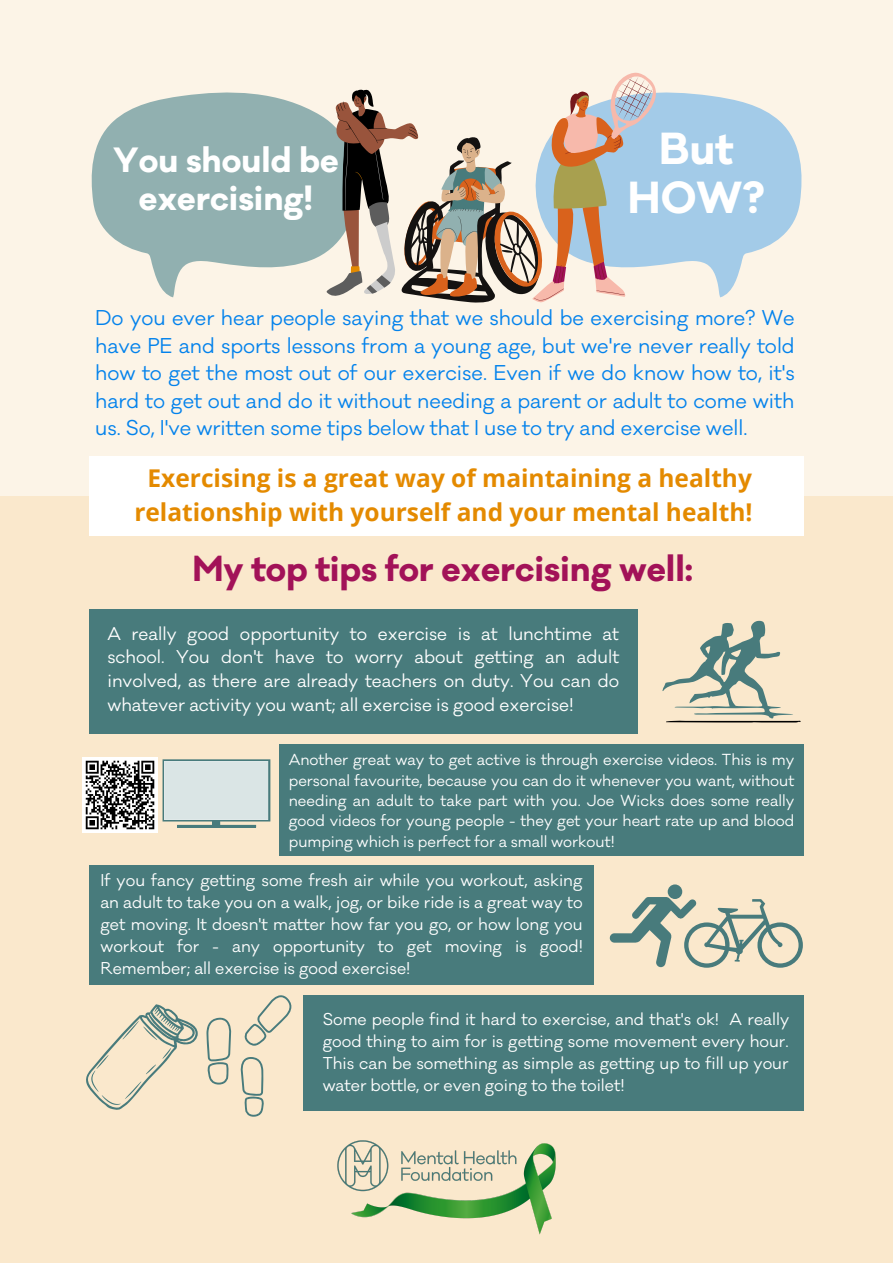
<style>
.page{position:relative;width:893px;height:1263px;background:#fae8cc}
.page>*{position:absolute;margin:0;border:0;box-sizing:border-box;transform-origin:0 0}
.t1{font:700 41.25px/49.5px "Galano Classic";color:#fff;text-align:center}
.t2{font:700 33.3px "Galano Classic";color:#a21258}
.t3{font:700 32.25px/38.8px "Galano Classic";color:#fff;text-align:center}
.t4{font:700 24.45px/33.8px "Open Sans";color:#e48a00;text-align:center}
.t5{font:19.73px/27.6px "Galano Classic";color:#0382ec;text-align:justify}
.t6{font:17.02px/23.6px "Galano Classic";color:#fff;text-align:justify}
.t7{font:15.75px/21.9px "Galano Classic";color:#fff;text-align:justify}
.t8{font:14.7px/20.2px "Galano Classic";color:#fff;text-align:justify}
</style>
<div class="page">
<div style="left:304px;top:995px;width:500px;height:115px;background:#487b7c"></div>
<div style="left:0;top:0;width:893px;height:496px;background:#fcf4e7"></div>
<div style="left:89px;top:456px;width:715px;height:80px;background:#fff"></div>
<svg style="left:91px;top:92px;width:235px;height:205px;fill:#91b0b0"></svg>
<svg style="left:656px;top:92px;width:146px;height:205px;fill:#a3cbe8"></svg>
<div style="left:89px;top:609px;width:548px;height:125px;background:#487b7c"></div>
<div style="left:89px;top:866px;width:505px;height:119px;background:#487b7c"></div>
<img style="left:304px;top:1110px;width:285px;height:125px">
<div style="left:280px;top:744px;width:524px;height:112px;background:#487b7c"></div>
<svg style="left:326px;top:73px;width:330px;height:230px"></svg>
<svg style="left:163px;top:759px;width:107px;height:68px;background:#cedbd9"></svg>
<div style="left:82px;top:757px;width:76px;height:76px;background:#fff"></div>
<svg style="left:85px;top:760px;width:70px;height:70px"></svg>
<div style="left:667px;top:884px;width:15px;height:15px;background:#487b7c;border-radius:50%"></div>
<svg style="left:609px;top:897px;width:194px;height:71px"></svg>
<svg style="left:86px;top:1004px;width:112px;height:106px"></svg>
<svg style="left:206px;top:1017px;width:25px;height:67px"></svg>
<svg style="left:240px;top:1057px;width:24px;height:60px"></svg>
<svg style="left:244px;top:995px;width:48px;height:51px"></svg>
<svg style="left:662px;top:621px;width:138px;height:101px"></svg>
<h3 class="t3" style="left:113px;top:142px;width:227px">You should be exercising!</h3>
<h1 class="t1" style="left:628px;top:125px;width:138px">But<br>HOW?</h1>
<p class="t5" style="left:95px;top:305px;width:701px">Do you ever hear people saying that we should be exercising more? We have PE and sports lessons from a young age, but we're never really told how to get the most out of our exercise. Even if we do know how to, it's hard to get out and do it without needing a parent or adult to come with us. So, I've written some tips below that I use to try and exercise well.</p>
<h3 class="t4" style="left:134px;top:461px;width:619px">Exercising is a great way of maintaining a healthy relationship with yourself and your mental health!</h3>
<h2 class="t2" style="left:192px;top:547px;width:502px">My top tips for exercising well:</h2>
<p class="t6" style="left:107px;top:622px;width:513px">A really good opportunity to exercise is at lunchtime at school. You don't have to worry about getting an adult involved, as there are already teachers on duty. You can do whatever activity you want; all exercise is good exercise!</p>
<p class="t8" style="left:289px;top:750px;width:507px">Another great way to get active is through exercise videos. This is my personal favourite, because you can do it whenever you want, without needing an adult to take part with you. Joe Wicks does some really good videos for young people - they get your heart rate up and blood pumping which is perfect for a small workout!</p>
<p class="t7" style="left:100px;top:870px;width:484px">If you fancy getting some fresh air while you workout, asking an adult to take you on a walk, jog, or bike ride is a great way to get moving. It doesn't matter how far you go, or how long you workout for - any opportunity to get moving is good!<br>Remember; all exercise is good exercise!</p>
<p class="t7" style="left:323px;top:1009px;width:468px">Some people find it hard to exercise, and that's ok! A really good thing to aim for is getting some movement every hour.<br>This can be something as simple as getting up to fill up your water bottle, or even going to the toilet!</p>
</div>
